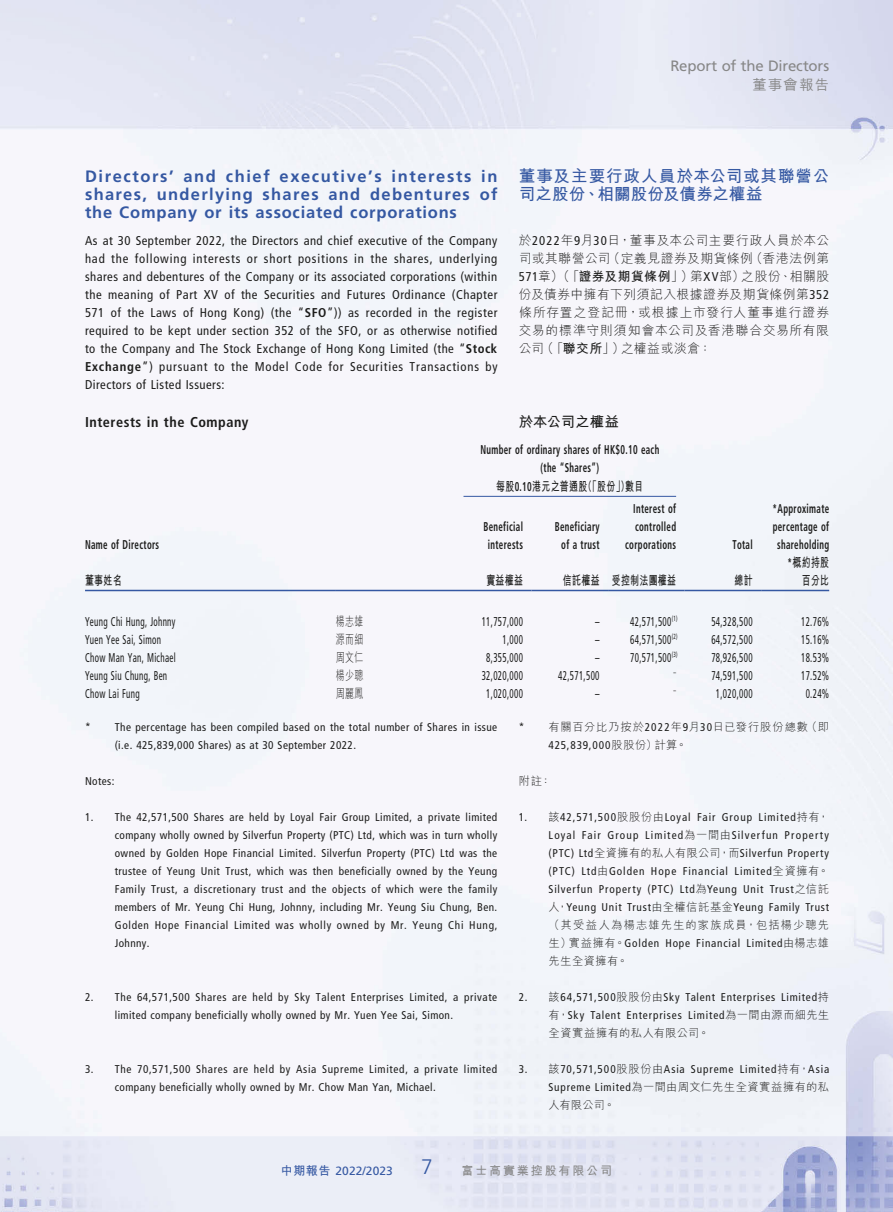
<style>
.page{position:relative;width:893px;height:1212px;background:#fff}
.page>*{position:absolute;margin:0;border:0;box-sizing:border-box;transform-origin:0 0}
.t1{font:300 21px "Frutiger LT Std";color:#3558a2}
.t2{font:700 16.5px/18px "Frutiger LT Std";letter-spacing:.045em;color:#3558a2;text-align:justify}
.t3{font:700 16.5px/18px "M Hei HK";letter-spacing:.035em;color:#3558a2}
.t4{font:15px "Frutiger LT Std";letter-spacing:-.015em;color:#878787}
.t5{font:700 condensed 14.25px "Frutiger LT Std";letter-spacing:.035em;color:#1c1c1b}
.t6{font:700 14.25px "M Hei HK";letter-spacing:.01em;color:#1c1c1b}
.t7{font:500 14.25px "M Hei HK";letter-spacing:.095em;color:#878787}
.t8{font:condensed 12.75px/18px "Frutiger LT Std";letter-spacing:.035em;color:#1c1c1b;text-align:justify}
.t9{font:condensed 12.75px "Frutiger LT Std";letter-spacing:.035em;color:#1c1c1b;scale:.7 1}
.t10{font:700 condensed 12.75px/18px "Frutiger LT Std";letter-spacing:.035em;color:#1c1c1b;text-align:center;scale:.7 1}
.t11{font:300 12.75px/18px "M Hei HK";letter-spacing:.05em;color:#1c1c1b;text-align:justify}
.t12{font:700 12.75px/18px "M Hei HK";letter-spacing:.035em;color:#1c1c1b;text-align:right;scale:.7 1}
.t13{font:300 12.75px "M Hei HK";letter-spacing:.05em;color:#1c1c1b;scale:.7 1}
.t14{font:12px "Frutiger LT Std";letter-spacing:.005em;color:#3558a2}
.t15{font:700 12px "M Hei HK";letter-spacing:.155em;color:#878787}
.t16{font:condensed 11.25px/18px "Frutiger LT Std";letter-spacing:.055em;color:#1c1c1b;text-align:justify}
.t17{font:condensed 11.25px/18px "Frutiger LT Std";letter-spacing:.035em;color:#1c1c1b}
.t18{font:condensed 11.25px "Frutiger LT Std";letter-spacing:.075em;color:#1c1c1b}
.t19{font:300 11.25px "M Hei HK";letter-spacing:.06em;color:#1c1c1b}
.t20{font:300 11.25px/18px "M Hei HK";letter-spacing:.03em;color:#1c1c1b}
.t21{font:300 11.25px "M Hei HK";letter-spacing:.105em;color:#1c1c1b}
.t22{font:300 11.25px "M Hei HK";letter-spacing:.04em;color:#1c1c1b}
.t23{font:condensed 7.5px "Frutiger LT Std";color:#1c1c1b;scale:.7 1}
.s1{font-family:"Frutiger LT Std";font-weight:400;font-stretch:condensed}
.s2{font-weight:700}
.s3{font-family:"Frutiger LT Std";font-stretch:condensed}
.s4{font-family:"M Hei HK";font-weight:300;font-stretch:normal}
.s5{font-family:"M Hei HK";font-weight:700}
</style>
<div class="page">
<hr style="left:463px;top:496px;width:213px;height:1px;background:#3558a2">
<hr style="left:85px;top:590px;width:251px;height:1px;background:#3558a2">
<hr style="left:336px;top:590px;width:119px;height:1px;background:#3558a2">
<hr style="left:455px;top:590px;width:76px;height:1px;background:#3558a2">
<hr style="left:531px;top:590px;width:77px;height:1px;background:#3558a2">
<hr style="left:608px;top:590px;width:77px;height:1px;background:#3558a2">
<hr style="left:685px;top:590px;width:76px;height:1px;background:#3558a2">
<hr style="left:761px;top:590px;width:68px;height:1px;background:#3558a2">
<h3 class="t4" style="left:670px;top:57px;width:160px">Report of the Directors</h3>
<p class="t7" style="left:752px;top:74px;width:78px">董事會報告</p>
<h2 class="t3" style="left:519px;top:166px;width:312px">董事及主要行政人員於本公司或其聯營公司之股份、相關股份及債券之權益</h2>
<p class="t11" style="left:519px;top:231px;width:312px">於<span class="s1">2022</span>年<span class="s1">9</span>月<span class="s1">30</span>日，董事及本公司主要行政人員於本公司或其聯營公司（定義見證券及期貨條例（香港法例第<span class="s1">571</span>章）（「<span class="s2">證券及期貨條例</span>」）第<span class="s1">XV</span>部）之股份、相關股份及債券中擁有下列須記入根據證券及期貨條例第<span class="s1">352</span>條所存置之登記冊，或根據上市發行人董事進行證券交易的標準守則須知會本公司及香港聯合交易所有限公司（「<span class="s2">聯交所</span>」）之權益或淡倉：</p>
<h2 class="t2" style="left:85px;top:168px;width:414px">Directors’ and chief executive’s interests in shares, underlying shares and debentures of the Company or its associated corporations</h2>
<p class="t8" style="left:85px;top:232px;width:414px">As at 30 September 2022, the Directors and chief executive of the Company had the following interests or short positions in the shares, underlying shares and debentures of the Company or its associated corporations (within the meaning of Part XV of the Securities and Futures Ordinance (Chapter 571 of the Laws of Hong Kong) (the “<span class="s2">SFO</span>”)) as recorded in the register required to be kept under section 352 of the SFO, or as otherwise notified to the Company and The Stock Exchange of Hong Kong Limited (the “<span class="s2">Stock Exchange</span>”) pursuant to the Model Code for Securities Transactions by Directors of Listed Issuers:</p>
<p class="t5" style="left:85px;top:414px;width:165px">Interests in the Company</p>
<p class="t10" style="left:480px;top:441px;width:257px">Number of ordinary shares of HK$0.10 each (the “Shares”)</p>
<p class="t12" style="left:496px;top:476px;width:212px">每股<span class="s3">0.10</span>港元之普通股（「股份」）數目</p>
<p class="t6" style="left:519px;top:412px;width:102px">於本公司之權益</p>
<p class="t10" style="left:85px;top:535px;width:107px">Name of Directors</p>
<p class="t10" style="left:483px;top:517px;width:58px">Beneficial interests</p>
<p class="t10" style="left:555px;top:517px;width:66px">Beneficiary of a trust</p>
<p class="t10" style="left:625px;top:499px;width:74px;text-align:right">Interest of controlled corporations</p>
<p class="t10" style="left:732px;top:535px;width:30px">Total</p>
<p class="t12" style="left:85px;top:570px;width:54px">董事姓名</p>
<p class="t12" style="left:486px;top:570px;width:54px">實益權益</p>
<p class="t12" style="left:563px;top:570px;width:163px">信託權益 受控制法團權益</p>
<p class="t12" style="left:734px;top:570px;width:27px">總計</p>
<p class="t10" style="left:773px;top:499px;width:82px">*Approximate percentage of shareholding</p>
<p class="t12" style="left:788px;top:552px;width:61px"><span class="s3">*</span>概約持股百分比</p>
<p class="t9" style="left:85px;top:614px;width:131px">Yeung Chi Hung, Johnny</p>
<p class="t13" style="left:336px;top:612px;width:41px">楊志雄</p>
<p class="t9" style="left:482px;top:614px;width:60px">11,757,000</p>
<p class="t9" style="left:595px;top:614px;width:8px">–</p>
<p class="t9" style="left:630px;top:614px;width:69px">42,571,500<sup>(1)</sup></p>
<p class="t9" style="left:711px;top:614px;width:60px">54,328,500</p>
<p class="t9" style="left:801px;top:614px;width:42px">12.76%</p>
<p class="t9" style="left:85px;top:632px;width:110px">Yuen Yee Sai, Simon</p>
<p class="t13" style="left:336px;top:630px;width:41px">源而細</p>
<p class="t9" style="left:502px;top:632px;width:31px">1,000</p>
<p class="t9" style="left:595px;top:632px;width:8px">–</p>
<p class="t9" style="left:630px;top:632px;width:69px">64,571,500<sup>(2)</sup></p>
<p class="t9" style="left:711px;top:632px;width:60px">64,572,500</p>
<p class="t9" style="left:801px;top:632px;width:42px">15.16%</p>
<p class="t9" style="left:85px;top:650px;width:131px">Chow Man Yan, Michael</p>
<p class="t13" style="left:336px;top:648px;width:41px">周文仁</p>
<p class="t9" style="left:486px;top:650px;width:54px">8,355,000</p>
<p class="t9" style="left:595px;top:650px;width:8px">–</p>
<p class="t9" style="left:630px;top:650px;width:69px">70,571,500<sup>(3)</sup></p>
<p class="t9" style="left:711px;top:650px;width:60px">78,926,500</p>
<p class="t9" style="left:801px;top:650px;width:42px">18.53%</p>
<p class="t9" style="left:85px;top:668px;width:119px">Yeung Siu Chung, Ben</p>
<p class="t13" style="left:336px;top:666px;width:41px">楊少聰</p>
<p class="t9" style="left:482px;top:668px;width:60px">32,020,000</p>
<p class="t9" style="left:558px;top:668px;width:60px">42,571,500</p>
<p class="t23" style="left:673px;top:668px;width:5px">–</p>
<p class="t9" style="left:711px;top:668px;width:60px">74,591,500</p>
<p class="t9" style="left:801px;top:668px;width:42px">17.52%</p>
<p class="t9" style="left:85px;top:686px;width:80px">Chow Lai Fung</p>
<p class="t13" style="left:336px;top:684px;width:41px">周麗鳳</p>
<p class="t9" style="left:486px;top:686px;width:54px">1,020,000</p>
<p class="t9" style="left:595px;top:686px;width:8px">–</p>
<p class="t23" style="left:673px;top:686px;width:5px">–</p>
<p class="t9" style="left:716px;top:686px;width:54px">1,020,000</p>
<p class="t9" style="left:806px;top:686px;width:35px">0.24%</p>
<p class="t17" style="left:115px;top:718px;width:384px;text-indent:-30px">* The percentage has been compiled based on the total number of Shares in issue (i.e. 425,839,000 Shares) as at 30 September 2022.</p>
<p class="t16" style="left:85px;top:772px;width:31px">Notes:</p>
<p class="t16" style="left:115px;top:808px;width:384px;text-indent:-30px">1. The 42,571,500 Shares are held by Loyal Fair Group Limited, a private limited company wholly owned by Silverfun Property (PTC) Ltd, which was in turn wholly owned by Golden Hope Financial Limited. Silverfun Property (PTC) Ltd was the trustee of Yeung Unit Trust, which was then beneficially owned by the Yeung Family Trust, a discretionary trust and the objects of which were the family members of Mr. Yeung Chi Hung, Johnny, including Mr. Yeung Siu Chung, Ben.<br>Golden Hope Financial Limited was wholly owned by Mr. Yeung Chi Hung, Johnny.</p>
<p class="t16" style="left:115px;top:988px;width:384px;text-indent:-30px">2. The 64,571,500 Shares are held by Sky Talent Enterprises Limited, a private limited company beneficially wholly owned by Mr. Yuen Yee Sai, Simon.</p>
<p class="t16" style="left:115px;top:1060px;width:384px;text-indent:-30px">3. The 70,571,500 Shares are held by Asia Supreme Limited, a private limited company beneficially wholly owned by Mr. Chow Man Yan, Michael.</p>
<p class="t19" style="left:519px;top:719px;width:312px"><span class="s1">*</span> 有關百分比乃按於<span class="s1">2022</span>年<span class="s1">9</span>月<span class="s1">30</span>日已發行股份總數（即</p>
<p class="t16" style="left:549px;top:736px;width:140px">425,839,000<span class="s4">股股份）計算。</span></p>
<p class="t19" style="left:519px;top:773px;width:34px">附註：</p>
<p class="t16" style="left:549px;top:808px;width:282px;text-indent:-30px">1. <span class="s4">該</span>42,571,500<span class="s4">股股份由</span>Loyal Fair Group Limited<span class="s4">持有，</span>Loyal Fair Group Limited<span class="s4">為一間由</span>Silverfun Property (PTC) Ltd<span class="s4">全資擁有的私人有限公司，而</span>Silverfun Property (PTC) Ltd<span class="s4">由</span>Golden Hope Financial Limited<span class="s4">全資擁有。</span>Silverfun Property (PTC) Ltd<span class="s4">為</span>Yeung Unit Trust<span class="s4">之信託人，</span>Yeung Unit Trust<span class="s4">由全權信託基金</span>Yeung Family Trust</p>
<p class="t21" style="left:549px;top:917px;width:282px">（其受益人為楊志雄先生的家族成員，包括楊少聰先</p>
<p class="t16" style="left:549px;top:934px;width:282px"><span class="s4">生）實益擁有。</span>Golden Hope Financial Limited<span class="s4">由楊志雄</span></p>
<p class="t19" style="left:549px;top:953px;width:81px">先生全資擁有。</p>
<p class="t16" style="left:519px;top:988px;width:312px;text-align:right">2. <span class="s4">該</span>64,571,500<span class="s4">股股份由</span>Sky Talent Enterprises Limited<span class="s4">持有，</span>Sky Talent Enterprises Limited<span class="s4">為一間由源而細先生</span></p>
<p class="t22" style="left:549px;top:1025px;width:162px">全資實益擁有的私人有限公司。</p>
<p class="t18" style="left:519px;top:1063px;width:312px">3. <span class="s4">該</span>70,571,500<span class="s4">股股份由</span>Asia Supreme Limited<span class="s4">持有，</span>Asia</p>
<p class="t20" style="left:549px;top:1078px;width:282px"><span class="s1">Supreme Limited</span>為一間由周文仁先生全資實益擁有的私人有限公司。</p>
<p class="t14" style="left:281px;top:1163px;width:114px"><span class="s5">中期報告</span> 2022/2023</p>
<h1 class="t1" style="left:421px;top:1155px;width:13px">7</h1>
<p class="t15" style="left:461px;top:1161px;width:152px">富士高實業控股有限公司</p>
</div>
